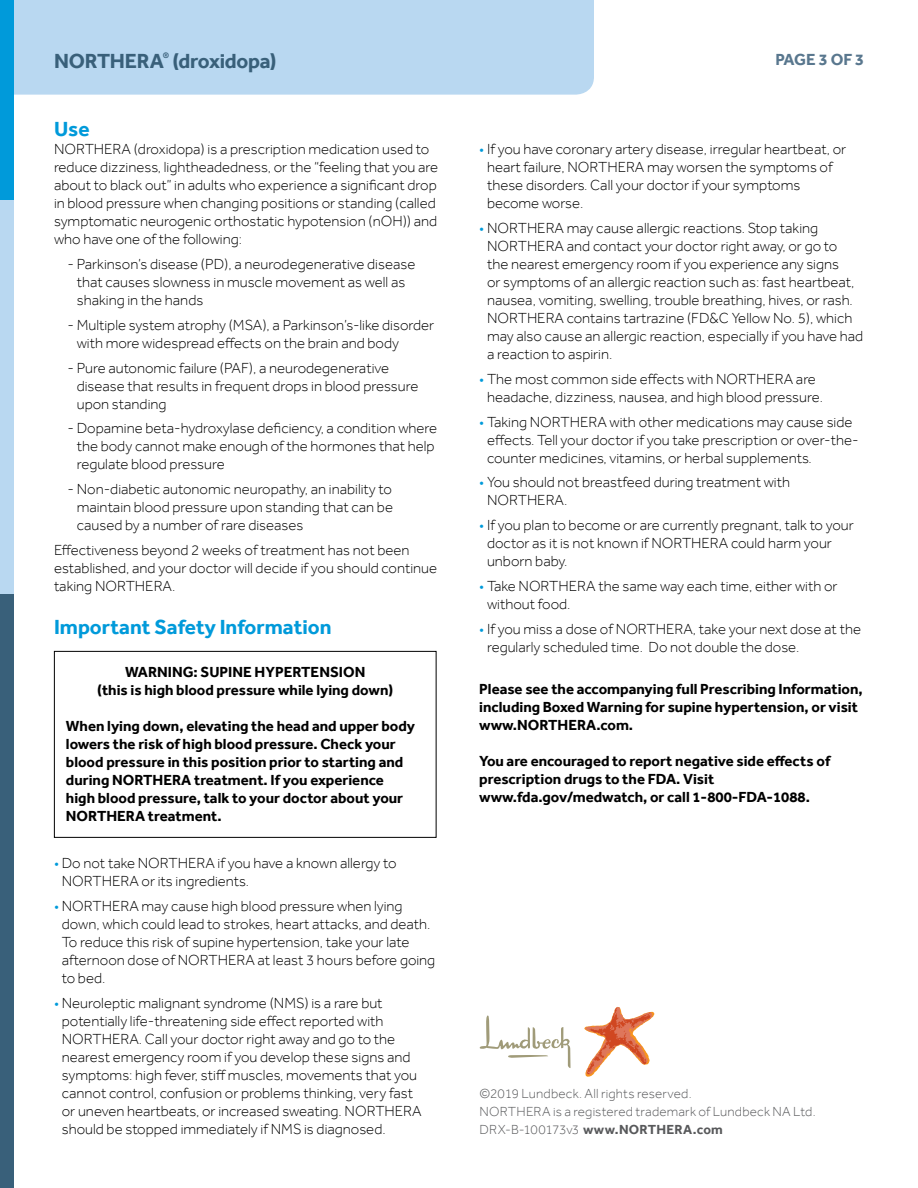
<style>
.page{position:relative;width:918px;height:1188px;background:#fff}
.page>*{position:absolute;margin:0;border:0;box-sizing:border-box;transform-origin:0 0}
.t1{font:700 21px "Effra";color:#009ada}
.t2{font:700 21px "Effra";letter-spacing:-.015em;color:#39607a}
.t3{font:700 16.5px "Effra";letter-spacing:-.015em;color:#59778e}
.t4{font:300 15px/18px "Effra";color:#000}
.t5{font:700 15px/18px "Effra";color:#000}
.t6{font:300 13.5px/18px "Effra";letter-spacing:.015em;color:#58595b}
.s1{color:#009ada}
.s2{font-weight:700}
</style>
<div class="page">
<div style="left:14px;top:0;width:580px;height:95px;background:#b9d8f1"></div>
<svg style="left:584px;top:1007px;width:70px;height:70px"></svg>
<svg style="left:480px;top:1015px;width:91px;height:53px"></svg>
<div style="left:54px;top:651px;width:382px;height:187px;border:1px solid #000"></div>
<div style="left:0;top:0;width:14px;height:200px;background:#009ada"></div>
<div style="left:0;top:200px;width:14px;height:556px;background:#b9d8f1"></div>
<div style="left:0;top:594px;width:14px;height:594px;background:#39607a"></div>
<h1 class="t2" style="left:54px;top:48px;width:224px">NORTHERA<sup>®</sup> (droxidopa)</h1>
<p class="t3" style="left:775px;top:50px;width:90px">PAGE 3 OF 3</p>
<h1 class="t1" style="left:54px;top:116px;width:37px">Use</h1>
<p class="t4" style="left:54px;top:140px;width:386px">NORTHERA (droxidopa) is a prescription medication used to reduce dizziness, lightheadedness, or the “feeling that you are about to black out” in adults who experience a significant drop in blood pressure when changing positions or standing (called symptomatic neurogenic orthostatic hypotension (nOH)) and who have one of the following:</p>
<p class="t4" style="left:77px;top:255px;width:340px;text-indent:-9px">- Parkinson’s disease (PD), a neurodegenerative disease that causes slowness in muscle movement as well as shaking in the hands</p>
<p class="t4" style="left:77px;top:316px;width:359px;text-indent:-9px">- Multiple system atrophy (MSA), a Parkinson’s-like disorder with more widespread effects on the brain and body</p>
<p class="t4" style="left:77px;top:358px;width:343px;text-indent:-9px">- Pure autonomic failure (PAF), a neurodegenerative disease that results in frequent drops in blood pressure upon standing</p>
<p class="t4" style="left:77px;top:419px;width:362px;text-indent:-9px">- Dopamine beta-hydroxylase deficiency, a condition where the body cannot make enough of the hormones that help regulate blood pressure</p>
<p class="t4" style="left:77px;top:480px;width:318px;text-align:justify;text-indent:-9px">- Non-diabetic autonomic neuropathy, an inability to maintain blood pressure upon standing that can be caused by a number of rare diseases</p>
<p class="t4" style="left:54px;top:541px;width:385px">Effectiveness beyond 2 weeks of treatment has not been established, and your doctor will decide if you should continue taking NORTHERA.</p>
<h1 class="t1" style="left:54px;top:615px;width:279px">Important Safety Information</h1>
<p class="t5" style="left:97px;top:663px;width:298px;text-align:center">WARNING: SUPINE HYPERTENSION<br>(this is high blood pressure while lying down)</p>
<p class="t5" style="left:66px;top:717px;width:351px">When lying down, elevating the head and upper body lowers the risk of high blood pressure. Check your blood pressure in this position prior to starting and during NORTHERA treatment. If you experience high blood pressure, talk to your doctor about your NORTHERA treatment.</p>
<p class="t4" style="left:62px;top:854px;width:336px;text-indent:-8px"><span class="s1">•</span> Do not take NORTHERA if you have a known allergy to<br>NORTHERA or its ingredients.</p>
<p class="t4" style="left:62px;top:897px;width:375px;text-indent:-8px"><span class="s1">•</span> NORTHERA may cause high blood pressure when lying down, which could lead to strokes, heart attacks, and death.<br>To reduce this risk of supine hypertension, take your late afternoon dose of NORTHERA at least 3 hours before going to bed.</p>
<p class="t4" style="left:62px;top:993px;width:361px;text-indent:-8px"><span class="s1">•</span> Neuroleptic malignant syndrome (NMS) is a rare but potentially life-threatening side effect reported with NORTHERA. Call your doctor right away and go to the nearest emergency room if you develop these signs and symptoms: high fever, stiff muscles, movements that you cannot control, confusion or problems thinking, very fast or uneven heartbeats, or increased sweating. NORTHERA should be stopped immediately if NMS is diagnosed.</p>
<p class="t4" style="left:487px;top:140px;width:361px;text-indent:-8px"><span class="s1">•</span> If you have coronary artery disease, irregular heartbeat, or heart failure, NORTHERA may worsen the symptoms of these disorders. Call your doctor if your symptoms become worse.</p>
<p class="t4" style="left:487px;top:219px;width:378px;text-indent:-8px"><span class="s1">•</span> NORTHERA may cause allergic reactions. Stop taking NORTHERA and contact your doctor right away, or go to<br>the nearest emergency room if you experience any signs<br>or symptoms of an allergic reaction such as: fast heartbeat, nausea, vomiting, swelling, trouble breathing, hives, or rash.<br>NORTHERA contains tartrazine (FD&amp;C Yellow No. 5), which may also cause an allergic reaction, especially if you have had a reaction to aspirin.</p>
<p class="t4" style="left:479px;top:370px;width:345px;text-align:center"><span class="s1">•</span> The most common side effects with NORTHERA are headache, dizziness, nausea, and high blood pressure.</p>
<p class="t4" style="left:487px;top:412px;width:373px;text-indent:-8px"><span class="s1">•</span> Taking NORTHERA with other medications may cause side effects. Tell your doctor if you take prescription or over-the&shy;counter medicines, vitamins, or herbal supplements.</p>
<p class="t4" style="left:487px;top:473px;width:304px;text-indent:-8px"><span class="s1">•</span> You should not breastfeed during treatment with<br>NORTHERA.</p>
<p class="t4" style="left:487px;top:516px;width:368px;text-indent:-8px"><span class="s1">•</span> If you plan to become or are currently pregnant, talk to your doctor as it is not known if NORTHERA could harm your unborn baby.</p>
<p class="t4" style="left:487px;top:577px;width:352px;text-indent:-8px"><span class="s1">•</span> Take NORTHERA the same way each time, either with or without food.</p>
<p class="t4" style="left:487px;top:619px;width:375px;text-indent:-8px"><span class="s1">•</span> If you miss a dose of NORTHERA, take your next dose at the regularly scheduled time. Do not double the dose.</p>
<p class="t5" style="left:479px;top:680px;width:385px">Please see the accompanying full Prescribing Information, including Boxed Warning for supine hypertension, or visit www.NORTHERA.com.</p>
<p class="t5" style="left:479px;top:752px;width:353px">You are encouraged to report negative side effects of prescription drugs to the FDA. Visit www.fda.gov/medwatch, or call 1-800-FDA-1088.</p>
<p class="t6" style="left:480px;top:1084px;width:338px">©2019 Lundbeck. All rights reserved.<br>NORTHERA is a registered trademark of Lundbeck NA Ltd.<br>DRX-B-100173v3 <span class="s2">www.NORTHERA.com</span></p>
</div>
